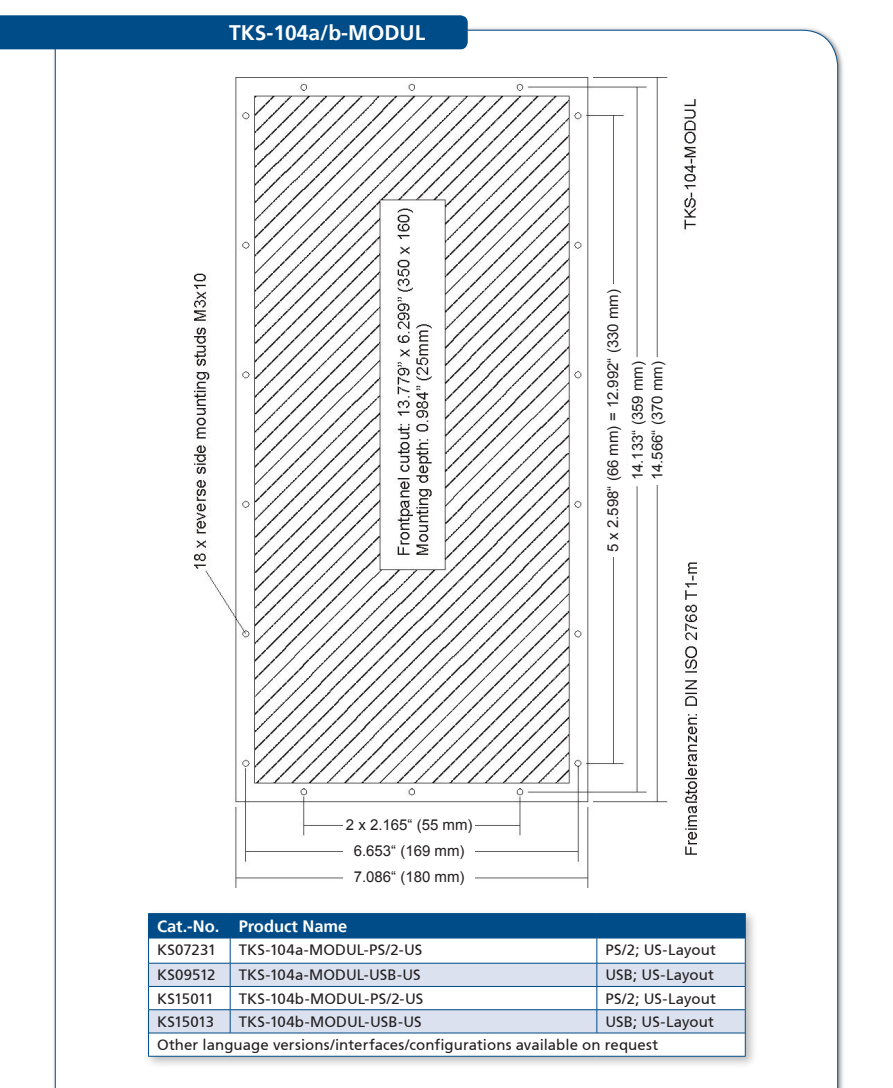
<style>
.page{position:relative;width:893px;height:1088px;background:#fff}
.page>*{position:absolute;margin:0;border:0;box-sizing:border-box;transform-origin:0 0}
.t1{font:700 21px "Frutiger 65";color:#fff}
.t2{font:700 16.5px "Frutiger 65";color:#fff}
.t3{font:15px "Frutiger 55 Roman";letter-spacing:.005em;color:#231f20}
.t4{font:15px "Arial";color:#231f20}
.t5{font:15px "Frutiger 55 Roman";letter-spacing:-.035em;color:#231f20}
</style>
<div class="page">
<div style="left:0;top:15px;width:468px;height:34px;background:#004c88"></div>
<div style="left:142px;top:907px;width:618px;height:163px;background:#231f20;opacity:.3"></div>
<hr style="left:148px;top:1055px;width:82px;height:1px;background:#004c88">
<hr style="left:230px;top:1055px;width:367px;height:1px;background:#004c88">
<hr style="left:597px;top:1055px;width:149px;height:1px;background:#004c88">
<svg style="left:148px;top:913px;width:598px;height:142px"></svg>
<img style="left:195px;top:77px;width:501px;height:809px">
<div style="left:343px;top:815px;width:132px;height:17px;background:#fff"></div>
<div style="left:343px;top:842px;width:132px;height:17px;background:#fff"></div>
<div style="left:343px;top:868px;width:132px;height:17px;background:#fff"></div>
<div style="left:604px;top:284px;width:17px;height:273px;background:#fff"></div>
<div style="left:629px;top:357px;width:17px;height:127px;background:#fff"></div>
<div style="left:648px;top:357px;width:17px;height:127px;background:#fff"></div>
<p class="t1" style="left:229px;top:21px;width:198px">TKS-104a/b-MODUL</p>
<p class="t4" style="left:346px;top:814px;width:128px">2 x 2.165“ (55 mm)</p>
<p class="t4" style="left:354px;top:841px;width:112px">6.653“ (169 mm)</p>
<p class="t4" style="left:354px;top:866px;width:112px">7.086“ (180 mm)</p>
<p class="t4" style="left:603px;top:552px;width:265px;rotate:-90deg">5 x 2.598“ (66 mm) = 12.992“ (330 mm)</p>
<p class="t4" style="left:628px;top:480px;width:121px;rotate:-90deg">14.133“ (359 mm)</p>
<p class="t4" style="left:647px;top:480px;width:121px;rotate:-90deg">14.566“ (370 mm)</p>
<p class="t2" style="left:157px;top:916px;width:64px">Cat.-No.</p>
<p class="t2" style="left:239px;top:916px;width:110px">Product Name</p>
<p class="t3" style="left:157px;top:941px;width:61px">KS07231</p>
<p class="t3" style="left:239px;top:941px;width:185px">TKS-104a-MODUL-PS/2-US</p>
<p class="t3" style="left:605px;top:941px;width:112px">PS/2; US-Layout</p>
<p class="t3" style="left:157px;top:966px;width:60px">KS09512</p>
<p class="t3" style="left:239px;top:966px;width:184px">TKS-104a-MODUL-USB-US</p>
<p class="t3" style="left:605px;top:966px;width:110px">USB; US-Layout</p>
<p class="t5" style="left:157px;top:989px;width:58px">KS15011</p>
<p class="t3" style="left:239px;top:989px;width:186px">TKS-104b-MODUL-PS/2-US</p>
<p class="t3" style="left:605px;top:989px;width:112px">PS/2; US-Layout</p>
<p class="t5" style="left:157px;top:1012px;width:59px">KS15013</p>
<p class="t3" style="left:239px;top:1012px;width:185px">TKS-104b-MODUL-USB-US</p>
<p class="t3" style="left:605px;top:1012px;width:110px">USB; US-Layout</p>
<p class="t3" style="left:157px;top:1036px;width:503px">Other language versions/interfaces/configurations available on request</p>
</div>
